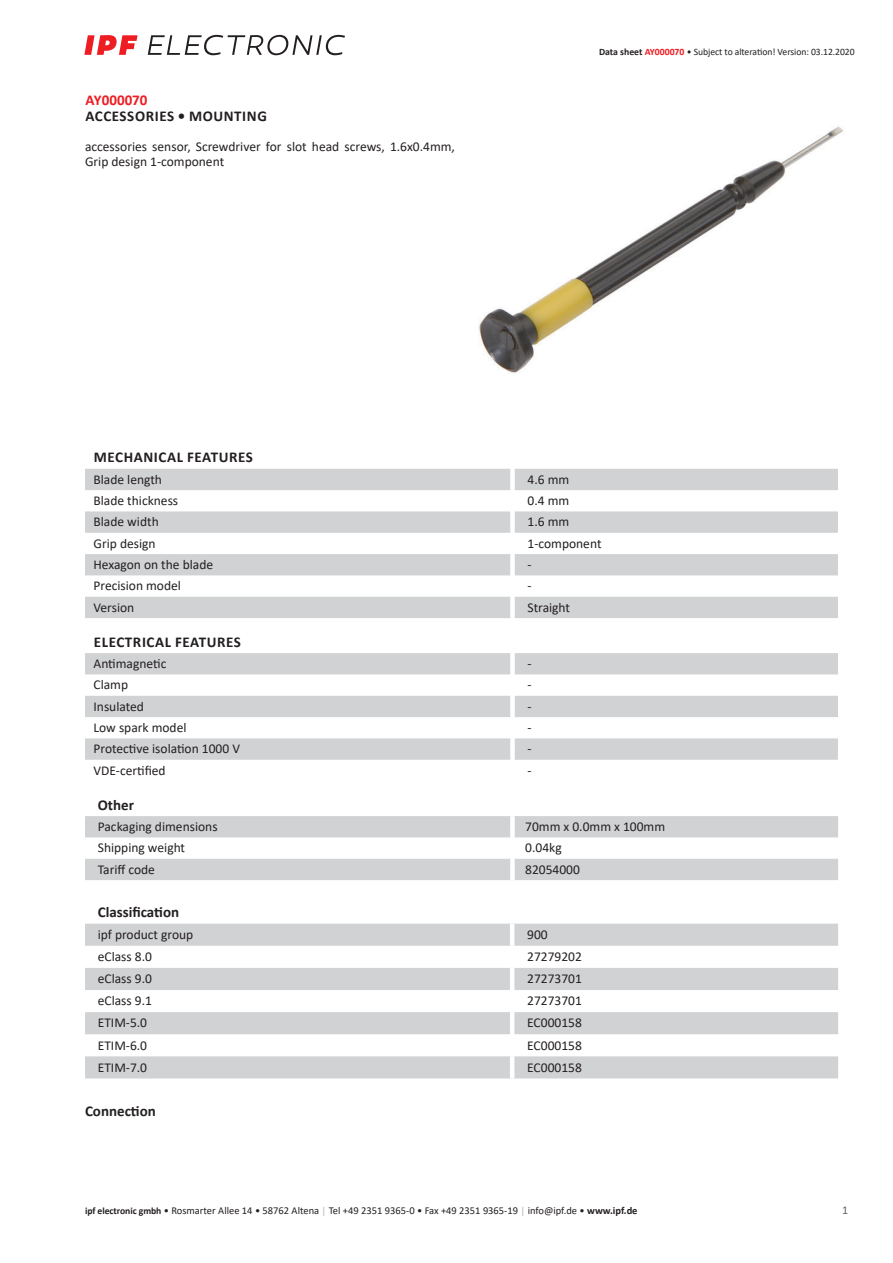
<style>
.page{position:relative;width:893px;height:1263px;background:#fff}
.page>*{position:absolute;margin:0;border:0;box-sizing:border-box;transform-origin:0 0}
.t1{font:700 15px "Calibri";letter-spacing:.04em;color:#231f20}
.t2{font:700 15px "Calibri";color:#231f20}
.t3{font:700 15px "Calibri";color:#ee1d23}
.t4{font:13.5px/15px "Calibri";color:#231f20}
.t5{font:12px "Calibri";color:#636366}
.t6{font:10.5px "Calibri";color:#231f20}
.t7{font:9.75px "Calibri";letter-spacing:-.005em;color:#231f20}
.s1{font-weight:700}
.s2{font-weight:700;color:#ee1d23}
.s3{font-weight:700;font-size:9.75px}
.s4{font-size:9.75px;color:#a8a9ad}
</style>
<div class="page">
<svg style="left:148px;top:35px;width:197px;height:20px"></svg>
<svg style="left:84px;top:35px;width:54px;height:20px"></svg>
<svg style="left:85px;top:469px;width:753px;height:149px;fill:#d1d2d4"></svg>
<svg style="left:85px;top:653px;width:753px;height:107px;fill:#d1d2d4"></svg>
<svg style="left:85px;top:816px;width:753px;height:64px;fill:#d1d2d4"></svg>
<div style="left:510px;top:816px;width:5px;height:21px;background:#fff"></div>
<div style="left:510px;top:837px;width:5px;height:22px;background:#fff"></div>
<div style="left:510px;top:859px;width:5px;height:21px;background:#fff"></div>
<svg style="left:85px;top:924px;width:753px;height:154px;fill:#d1d2d4"></svg>
<hr style="left:510px;top:924px;width:4px;height:22px;background:#fff">
<hr style="left:510px;top:946px;width:4px;height:22px;background:#fff">
<hr style="left:510px;top:968px;width:4px;height:22px;background:#fff">
<hr style="left:510px;top:990px;width:4px;height:22px;background:#fff">
<hr style="left:510px;top:1012px;width:4px;height:22px;background:#fff">
<hr style="left:510px;top:1034px;width:4px;height:22px;background:#fff">
<hr style="left:510px;top:1056px;width:4px;height:22px;background:#fff">
<img style="left:479px;top:126px;width:365px;height:247px">
<p class="t3" style="left:85px;top:89px;width:64px">AY000070</p>
<p class="t1" style="left:85px;top:106px;width:183px">ACCESSORIES • MOUNTING</p>
<p class="t4" style="left:85px;top:139px;width:371px">accessories sensor, Screwdriver for slot head screws, 1.6x0.4mm,<br>Grip design 1-component</p>
<p class="t7" style="left:599px;top:45px;width:257px"><span class="s1">Data sheet</span> <span class="s2">AY000070</span> • Subject to alteration! Version: 03.12.2020</p>
<p class="t1" style="left:94px;top:447px;width:161px">MECHANICAL FEATURES</p>
<p class="t4" style="left:94px;top:471px;width:70px">Blade length</p>
<p class="t4" style="left:527px;top:471px;width:43px">4.6 mm</p>
<p class="t4" style="left:94px;top:493px;width:86px">Blade thickness</p>
<p class="t4" style="left:527px;top:493px;width:43px">0.4 mm</p>
<p class="t4" style="left:94px;top:514px;width:67px">Blade width</p>
<p class="t4" style="left:527px;top:514px;width:43px">1.6 mm</p>
<p class="t4" style="left:94px;top:535px;width:64px">Grip design</p>
<p class="t4" style="left:527px;top:535px;width:75px">1-component</p>
<p class="t4" style="left:94px;top:557px;width:121px">Hexagon on the blade</p>
<p class="t4" style="left:527px;top:557px;width:6px">-</p>
<p class="t4" style="left:94px;top:578px;width:89px">Precision model</p>
<p class="t4" style="left:527px;top:578px;width:6px">-</p>
<p class="t4" style="left:94px;top:599px;width:42px">Version</p>
<p class="t4" style="left:527px;top:599px;width:44px">Straight</p>
<p class="t1" style="left:94px;top:631px;width:149px">ELECTRICAL FEATURES</p>
<p class="t4" style="left:94px;top:656px;width:74px">Antimagnetic</p>
<p class="t4" style="left:527px;top:656px;width:6px">-</p>
<p class="t4" style="left:94px;top:677px;width:36px">Clamp</p>
<p class="t4" style="left:527px;top:677px;width:6px">-</p>
<p class="t4" style="left:94px;top:698px;width:52px">Insulated</p>
<p class="t4" style="left:527px;top:698px;width:6px">-</p>
<p class="t4" style="left:94px;top:720px;width:94px">Low spark model</p>
<p class="t4" style="left:527px;top:720px;width:6px">-</p>
<p class="t4" style="left:94px;top:741px;width:148px">Protective isolation 1000 V</p>
<p class="t4" style="left:527px;top:741px;width:6px">-</p>
<p class="t4" style="left:94px;top:762px;width:74px">VDE-certified</p>
<p class="t4" style="left:527px;top:762px;width:6px">-</p>
<p class="t1" style="left:98px;top:794px;width:38px">Other</p>
<p class="t4" style="left:98px;top:819px;width:121px">Packaging dimensions</p>
<p class="t4" style="left:525px;top:819px;width:141px">70mm x 0.0mm x 100mm</p>
<p class="t4" style="left:98px;top:840px;width:89px">Shipping weight</p>
<p class="t4" style="left:525px;top:840px;width:38px">0.04kg</p>
<p class="t4" style="left:98px;top:861px;width:59px">Tariff code</p>
<p class="t4" style="left:525px;top:861px;width:56px">82054000</p>
<p class="t2" style="left:98px;top:902px;width:83px">Classification</p>
<p class="t4" style="left:98px;top:927px;width:97px">ipf product group</p>
<p class="t4" style="left:527px;top:927px;width:22px">900</p>
<p class="t4" style="left:98px;top:949px;width:56px">eClass 8.0</p>
<p class="t4" style="left:527px;top:949px;width:56px">27279202</p>
<p class="t4" style="left:98px;top:971px;width:56px">eClass 9.0</p>
<p class="t4" style="left:527px;top:971px;width:56px">27273701</p>
<p class="t4" style="left:98px;top:993px;width:56px">eClass 9.1</p>
<p class="t4" style="left:527px;top:993px;width:56px">27273701</p>
<p class="t4" style="left:98px;top:1015px;width:51px">ETIM-5.0</p>
<p class="t4" style="left:527px;top:1015px;width:56px">EC000158</p>
<p class="t4" style="left:98px;top:1037px;width:51px">ETIM-6.0</p>
<p class="t4" style="left:527px;top:1037px;width:56px">EC000158</p>
<p class="t4" style="left:98px;top:1059px;width:51px">ETIM-7.0</p>
<p class="t4" style="left:527px;top:1059px;width:56px">EC000158</p>
<p class="t2" style="left:85px;top:1100px;width:72px">Connection</p>
<p class="t6" style="left:85px;top:1203px;width:554px"><span class="s3">ipf electronic gmbh</span> • Rosmarter Allee 14 • 58762 Altena <span class="s4">│</span> Tel +49 2351 9365-0 • Fax +49 2351 9365-19 <span class="s4">│</span> info@ipf.de • <span class="s1">www.ipf.de</span></p>
<p class="t5" style="left:842px;top:1201px;width:8px">1</p>
</div>
